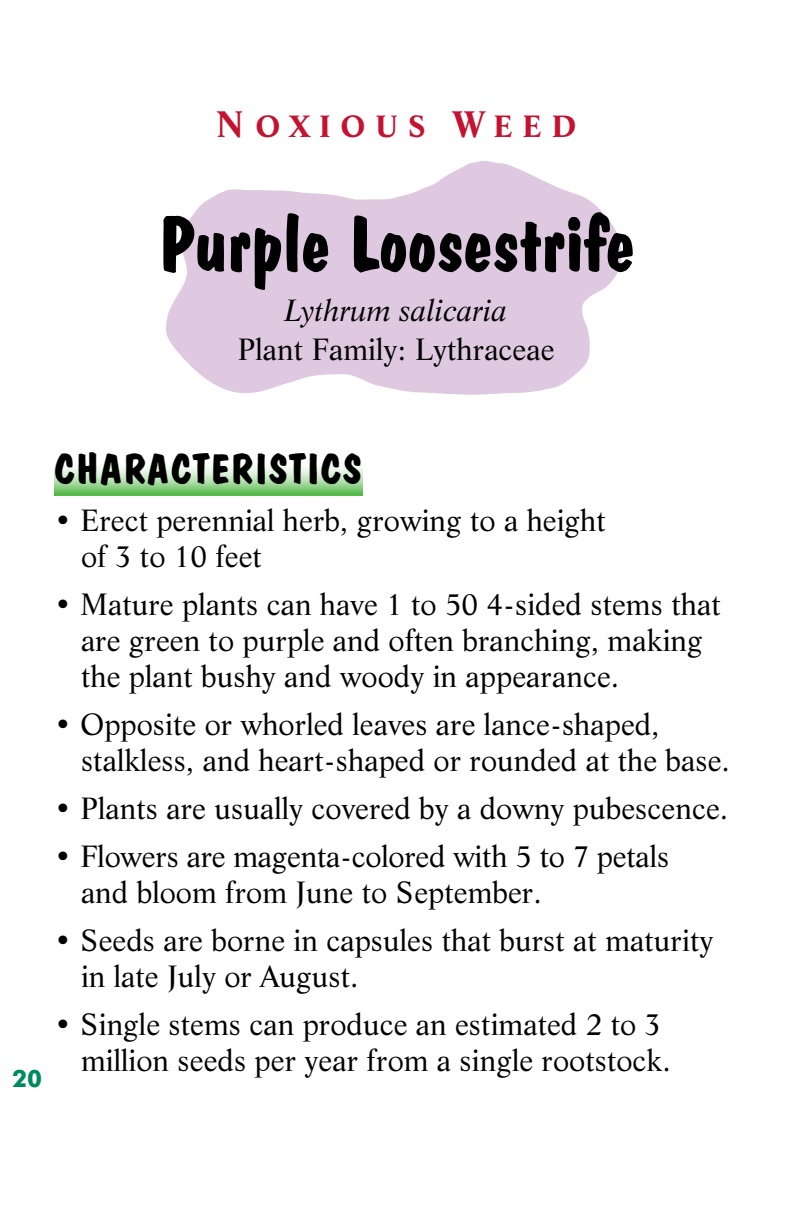
<style>
.page{position:relative;width:792px;height:1224px;background:#fff}
.page>*{position:absolute;margin:0;border:0;box-sizing:border-box;transform-origin:0 0}
.t1{font:78px "Dom Bold BT";color:#000}
.t2{font:42px "Dom Bold BT";letter-spacing:.04em;color:#000}
.t3{font:30px/36px "Life BT";color:#000}
.t4{font:italic 30px "Life BT";color:#000}
.t5{font:700 30px "Life BT";letter-spacing:.31em;color:#c41230}
.t6{font:700 24px "Futura BT";color:#008a5f}
.s1{font-size:36px}
</style>
<div class="page">
<svg style="left:54px;top:467px;width:309px;height:28px;background:#addda8"></svg>
<svg style="left:166px;top:161px;width:456px;height:234px;fill:#dec9e1"></svg>
<p class="t5" style="left:216px;top:105px;width:362px"><span class="s1">N</span>OXIOUS <span class="s1">W</span>EED</p>
<h1 class="t1" style="left:158px;top:196px;width:478px">Purple Loosestrife</h1>
<p class="t4" style="left:284px;top:290px;width:225px">Lythrum salicaria</p>
<p class="t3" style="left:237px;top:331px;width:319px">Plant Family: Lythraceae</p>
<p class="t6" style="left:12px;top:1064px;width:31px">20</p>
<h2 class="t2" style="left:54px;top:443px;width:309px">CHARACTERISTICS</h2>
<p class="t3" style="left:81px;top:501px;width:527px;text-indent:-27px">• Erect perennial herb, growing to a height of 3 to 10 feet</p>
<p class="t3" style="left:81px;top:585px;width:641px;text-indent:-27px">• Mature plants can have 1 to 50 4-sided stems that are green to purple and often branching, making the plant bushy and woody in appearance.</p>
<p class="t3" style="left:81px;top:705px;width:650px;text-indent:-27px">• Opposite or whorled leaves are lance-shaped, stalkless, and heart-shaped or rounded at the base.</p>
<p class="t3" style="left:54px;top:789px;width:676px">• Plants are usually covered by a downy pubescence.</p>
<p class="t3" style="left:81px;top:837px;width:590px;text-indent:-27px">• Flowers are magenta-colored with 5 to 7 petals and bloom from June to September.</p>
<p class="t3" style="left:81px;top:921px;width:634px;text-indent:-27px">• Seeds are borne in capsules that burst at maturity in late July or August.</p>
<p class="t3" style="left:81px;top:1005px;width:591px;text-indent:-27px">• Single stems can produce an estimated 2 to 3 million seeds per year from a single rootstock.</p>
</div>
